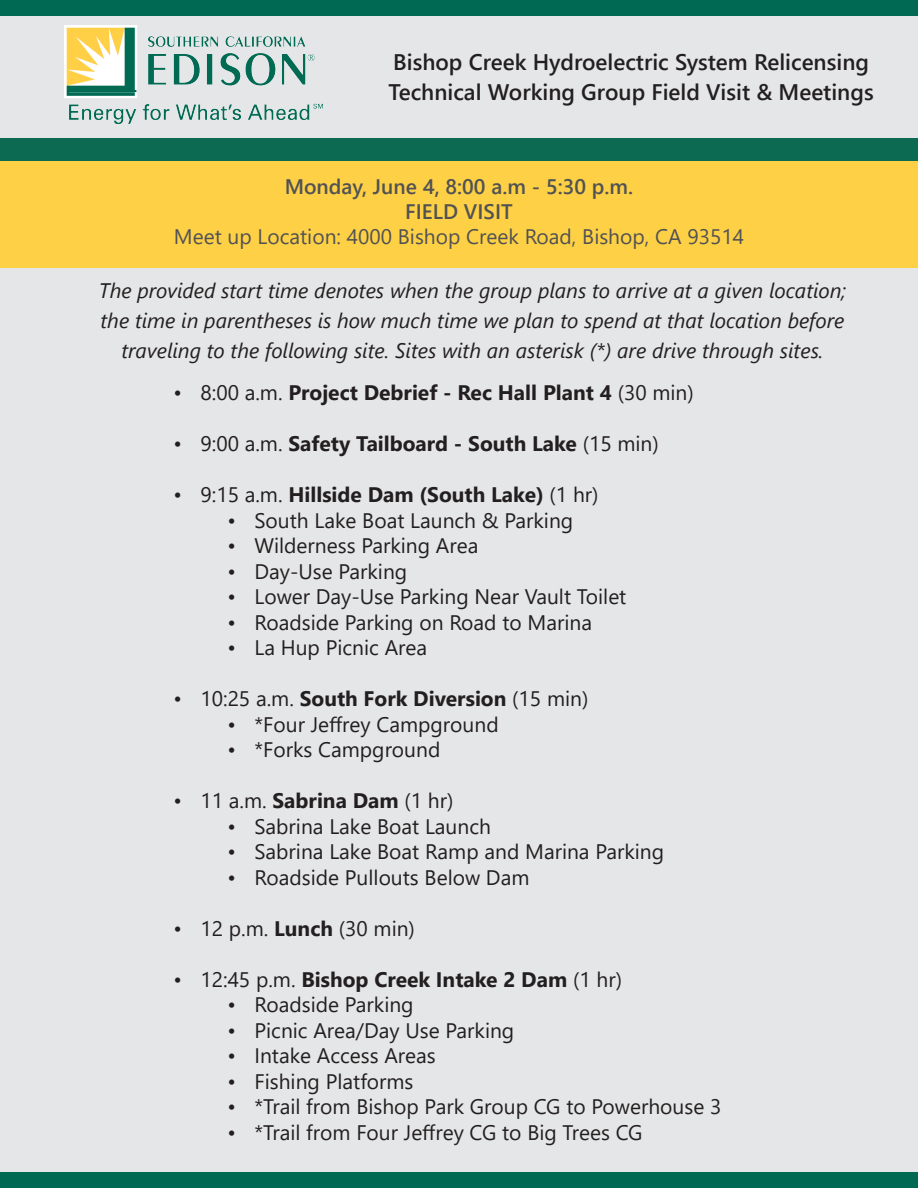
<style>
.page{position:relative;width:918px;height:1188px;background:#fff}
.page>*{position:absolute;margin:0;border:0;box-sizing:border-box;transform-origin:0 0}
.t1{font:600 22.5px "Segoe UI";color:#231f20}
.t2{font:21px "Segoe UI";color:#231f20}
.t3{font:italic 21px/30px "Segoe UI";color:#231f20;text-align:center}
.t4{font:700 21px "Segoe UI";color:#231f20}
.t5{font:21px "Segoe UI";color:#515254}
.t6{font:600 21px "Segoe UI";color:#515254}
.s1{font-weight:400}
.s2{font-weight:700}
</style>
<div class="page">
<div style="left:0;top:13px;width:918px;height:1175px;background:#e5e6e7"></div>
<img style="left:64px;top:25px;width:73px;height:73px">
<div style="left:0;top:138px;width:918px;height:23px;background:#0c6a53"></div>
<div style="left:0;top:161px;width:918px;height:106px;background:#fed045"></div>
<div style="left:0;top:0;width:918px;height:16px;background:#006953"></div>
<img style="left:148px;top:36px;width:167px;height:50px">
<img style="left:69px;top:90px;width:254px;height:33px">
<div style="left:0;top:1172px;width:918px;height:16px;background:#006953"></div>
<p class="t1" style="left:393px;top:41px;width:477px">Bishop Creek Hydroelectric System Relicensing</p>
<p class="t1" style="left:389px;top:71px;width:487px">Technical Working Group Field Visit &amp; Meetings</p>
<p class="t6" style="left:285px;top:167px;width:350px">Monday, June 4, 8:00 a.m - 5:30 p.m.</p>
<p class="t6" style="left:405px;top:192px;width:109px">FIELD VISIT</p>
<p class="t5" style="left:174px;top:217px;width:572px">Meet up Location: 4000 Bishop Creek Road, Bishop, CA 93514</p>
<p class="t3" style="left:99px;top:273px;width:749px">The provided start time denotes when the group plans to arrive at a given location; the time in parentheses is how much time we plan to spend at that location before traveling to the following site. Sites with an asterisk (*) are drive through sites.</p>
<p class="t4" style="left:173px;top:373px;width:522px"><span class="s1">• 8:00 a.m.</span> Project Debrief - Rec Hall Plant 4 <span class="s1">(30 min)</span></p>
<p class="t4" style="left:173px;top:424px;width:487px"><span class="s1">• 9:00 a.m.</span> Safety Tailboard - South Lake <span class="s1">(15 min)</span></p>
<p class="t4" style="left:173px;top:475px;width:427px"><span class="s1">• 9:15 a.m.</span> Hillside Dam (South Lake) <span class="s1">(1 hr)</span></p>
<p class="t2" style="left:227px;top:501px;width:347px">• South Lake Boat Launch &amp; Parking</p>
<p class="t2" style="left:227px;top:526px;width:252px">• Wilderness Parking Area</p>
<p class="t2" style="left:227px;top:552px;width:181px">• Day-Use Parking</p>
<p class="t2" style="left:227px;top:577px;width:400px">• Lower Day-Use Parking Near Vault Toilet</p>
<p class="t2" style="left:227px;top:603px;width:366px">• Roadside Parking on Road to Marina</p>
<p class="t2" style="left:227px;top:628px;width:201px">• La Hup Picnic Area</p>
<p class="t4" style="left:173px;top:679px;width:416px"><span class="s1">• 10:25 a.m.</span> South Fork Diversion <span class="s1">(15 min)</span></p>
<p class="t2" style="left:227px;top:705px;width:273px">• *Four Jeffrey Campground</p>
<p class="t2" style="left:227px;top:730px;width:214px">• *Forks Campground</p>
<p class="t2" style="left:173px;top:781px;width:282px">• 11 a.m. <span class="s2">Sabrina Dam</span> (1 hr)</p>
<p class="t2" style="left:227px;top:807px;width:265px">• Sabrina Lake Boat Launch</p>
<p class="t2" style="left:227px;top:832px;width:438px">• Sabrina Lake Boat Ramp and Marina Parking</p>
<p class="t2" style="left:227px;top:858px;width:304px">• Roadside Pullouts Below Dam</p>
<p class="t2" style="left:173px;top:909px;width:243px">• 12 p.m. <span class="s2">Lunch</span> (30 min)</p>
<p class="t4" style="left:173px;top:960px;width:450px"><span class="s1">• 12:45 p.m.</span> Bishop Creek Intake 2 Dam <span class="s1">(1 hr)</span></p>
<p class="t2" style="left:227px;top:985px;width:188px">• Roadside Parking</p>
<p class="t2" style="left:227px;top:1011px;width:288px">• Picnic Area/Day Use Parking</p>
<p class="t2" style="left:227px;top:1036px;width:210px">• Intake Access Areas</p>
<p class="t2" style="left:227px;top:1062px;width:188px">• Fishing Platforms</p>
<p class="t2" style="left:227px;top:1087px;width:495px">• *Trail from Bishop Park Group CG to Powerhouse 3</p>
<p class="t2" style="left:227px;top:1113px;width:417px">• *Trail from Four Jeffrey CG to Big Trees CG</p>
</div>
